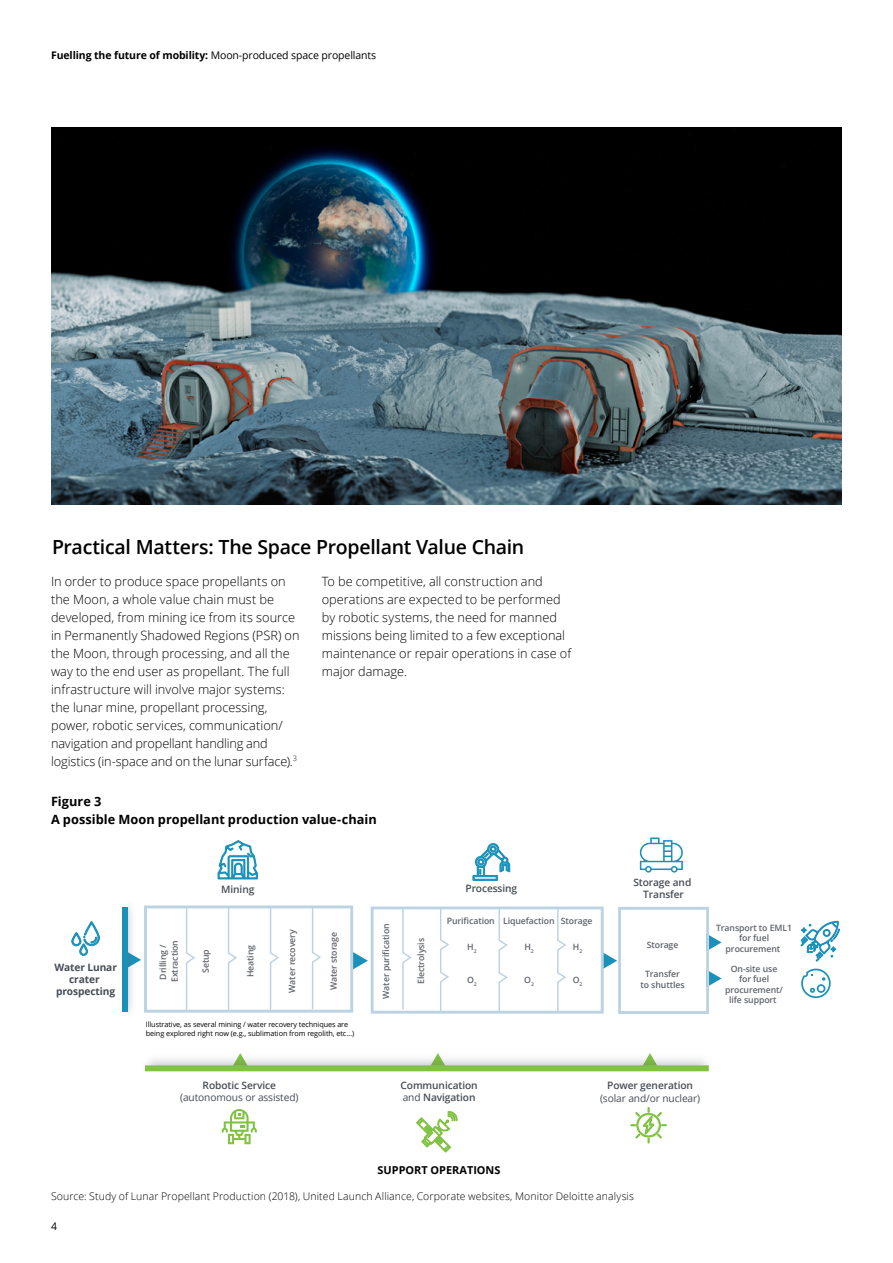
<style>
.page{position:relative;width:893px;height:1263px;background:#fff}
.page>*{position:absolute;margin:0;border:0;box-sizing:border-box;transform-origin:0 0}
.Cover_subtitle__13_5{font:600 19.5px "Open Sans";letter-spacing:-.015em;color:#000}
.Body_copy__8_5_12pt{font:300 12.75px/18px "Open Sans";color:#000}
.Subhead_B__8_5_12pt{font:700 12.75px "Open Sans";color:#000}
.t1{font:700 10.95px "Open Sans";color:#000}
.t2{font:300 10.5px "Open Sans";letter-spacing:.01em;color:#000}
.Brochure_title__foli{font:10.5px "Open Sans";letter-spacing:-.01em;color:#000}
.t3{font:600 10.2px/12.1px "Open Sans";letter-spacing:-.01em;color:#474c55;text-align:center}
.t4{font:10.2px "Open Sans";letter-spacing:-.01em;color:#474c55}
.t5{font:700 10.2px/12.1px "Open Sans";letter-spacing:-.01em;color:#474c55;text-align:center}
.t6{font:600 8.7px/10.5px "Open Sans";letter-spacing:-.01em;color:#5f636a;text-align:center}
.t7{font:7.2px/8.7px "Open Sans";letter-spacing:-.01em;color:#000}
.s1{font-weight:700}
.s2{font-weight:400}
</style>
<div class="page">
<svg style="left:604px;top:953px;width:9px;height:5px"></svg>
<svg style="left:353px;top:952px;width:10px;height:6px"></svg>
<div style="left:144px;top:905px;width:209px;height:107px;border:3px solid #bcd3e3"></div>
<div style="left:371px;top:906px;width:233px;height:108px;border:3px solid #bcd3e3"></div>
<img style="left:128px;top:879px;width:103px;height:79px">
<svg style="left:709px;top:935px;width:13px;height:15px"></svg>
<div style="left:618px;top:907px;width:91px;height:107px;border:3px solid #bcd3e3"></div>
<svg style="left:472px;top:843px;width:38px;height:38px"></svg>
<svg style="left:639px;top:837px;width:45px;height:37px"></svg>
<svg style="left:71px;top:921px;width:29px;height:35px"></svg>
<svg style="left:217px;top:840px;width:41px;height:39px"></svg>
<img style="left:122px;top:958px;width:600px;height:187px">
<div style="left:140px;top:1066px;width:575px;height:50px;background:#fff"></div>
<div style="left:145px;top:1066px;width:563px;height:5px;background:#80c342"></div>
<div style="left:145px;top:1065px;width:564px;height:6px;border:1px solid #80c342"></div>
<div style="left:169px;top:1080px;width:169px;height:41px;background:#fff"></div>
<svg style="left:222px;top:1109px;width:35px;height:35px"></svg>
<svg style="left:416px;top:1111px;width:41px;height:42px"></svg>
<svg style="left:630px;top:1107px;width:37px;height:36px"></svg>
<svg style="left:401px;top:906px;width:12px;height:105px"></svg>
<svg style="left:439px;top:907px;width:12px;height:105px"></svg>
<svg style="left:498px;top:907px;width:11px;height:106px"></svg>
<svg style="left:556px;top:907px;width:12px;height:106px"></svg>
<div style="left:122px;top:907px;width:6px;height:104px;background:#1b91ba"></div>
<svg style="left:800px;top:920px;width:40px;height:78px"></svg>
<svg style="left:185px;top:906px;width:12px;height:105px"></svg>
<svg style="left:227px;top:906px;width:12px;height:105px"></svg>
<svg style="left:269px;top:906px;width:12px;height:105px"></svg>
<svg style="left:311px;top:905px;width:12px;height:106px"></svg>
<img style="left:51px;top:128px;width:791px;height:377px">
<p class="Brochure_title__foli" style="left:51px;top:48px;width:327px"><span class="s1">Fuelling the future of mobility:</span> Moon-produced space propellants</p>
<p class="Cover_subtitle__13_5" style="left:52px;top:533px;width:474px">Practical Matters: The Space Propellant Value Chain</p>
<p class="Body_copy__8_5_12pt" style="left:51px;top:572px;width:250px">In order to produce space propellants on the Moon, a whole value chain must be developed, from mining ice from its source in Permanently Shadowed Regions (PSR) on the Moon, through processing, and all the way to the end user as propellant. The full infrastructure will involve major systems: the lunar mine, propellant processing, power, robotic services, communication/ navigation and propellant handling and logistics (in-space and on the lunar surface).<sup>3</sup></p>
<p class="Body_copy__8_5_12pt" style="left:322px;top:572px;width:251px">To be competitive, all construction and operations are expected to be performed by robotic systems, the need for manned missions being limited to a few exceptional maintenance or repair operations in case of major damage.</p>
<p class="Subhead_B__8_5_12pt" style="left:51px;top:792px;width:52px">Figure 3</p>
<p class="Subhead_B__8_5_12pt" style="left:51px;top:810px;width:327px">A possible Moon propellant production value-chain</p>
<p class="t5" style="left:54px;top:960px;width:64px">Water Lunar crater prospecting</p>
<p class="t3" style="left:221px;top:883px;width:35px">Mining</p>
<p class="t6" style="left:157px;top:982px;width:44px;line-height:12px;text-align:left;rotate:-90deg">Drilling /<br>Extraction</p>
<p class="t6" style="left:200px;top:973px;width:25px;rotate:-90deg">Setup</p>
<p class="t6" style="left:245px;top:977px;width:34px;rotate:-90deg">Heating</p>
<p class="t6" style="left:286px;top:993px;width:65px;rotate:-90deg">Water recovery</p>
<p class="t6" style="left:328px;top:990px;width:60px;rotate:-90deg">Water storage</p>
<p class="t7" style="left:146px;top:1020px;width:210px">Illustrative, as several mining / water recovery techniques are being explored right now (e.g., sublimation from regolith, etc…)</p>
<p class="t3" style="left:203px;top:1079px;width:75px">Robotic Service</p>
<p class="t4" style="left:180px;top:1091px;width:120px">(autonomous or assisted)</p>
<p class="t6" style="left:380px;top:999px;width:77px;rotate:-90deg">Water purification</p>
<p class="t3" style="left:465px;top:882px;width:53px">Processing</p>
<p class="t6" style="left:447px;top:916px;width:147px">Purification Liquefaction Storage</p>
<p class="t6" style="left:415px;top:984px;width:48px;rotate:-90deg">Electrolysis</p>
<p class="t6" style="left:467px;top:942px;width:11px">H<sub>2</sub></p>
<p class="t6" style="left:467px;top:974px;width:11px">O<sub>2</sub></p>
<p class="t6" style="left:524px;top:942px;width:11px">H<sub>2</sub></p>
<p class="t6" style="left:524px;top:974px;width:11px">O<sub>2</sub></p>
<p class="t6" style="left:573px;top:942px;width:11px">H<sub>2</sub></p>
<p class="t6" style="left:573px;top:974px;width:11px">O<sub>2</sub></p>
<p class="t3" style="left:633px;top:876px;width:60px">Storage and<br>Transfer</p>
<p class="t6" style="left:647px;top:939px;width:33px">Storage</p>
<p class="t6" style="left:640px;top:968px;width:46px">Transfer to shuttles</p>
<p class="t6" style="left:716px;top:922px;width:78px">Transport to EML1 for fuel procurement</p>
<p class="t6" style="left:725px;top:963px;width:59px">On-site use for fuel procurement/ life support</p>
<p class="t3" style="left:401px;top:1079px;width:79px;text-align:left">Communication <span class="s2">and</span> Navigation</p>
<p class="t3" style="left:607px;top:1079px;width:87px">Power generation</p>
<p class="t4" style="left:600px;top:1091px;width:102px">(solar and/or nuclear)</p>
<p class="t1" style="left:378px;top:1162px;width:124px">SUPPORT OPERATIONS</p>
<p class="t2" style="left:51px;top:1189px;width:584px">Source: Study of Lunar Propellant Production (2018), United Launch Alliance, Corporate websites, Monitor Deloitte analysis</p>
<p class="Brochure_title__foli" style="left:51px;top:1219px;width:8px">4</p>
</div>
